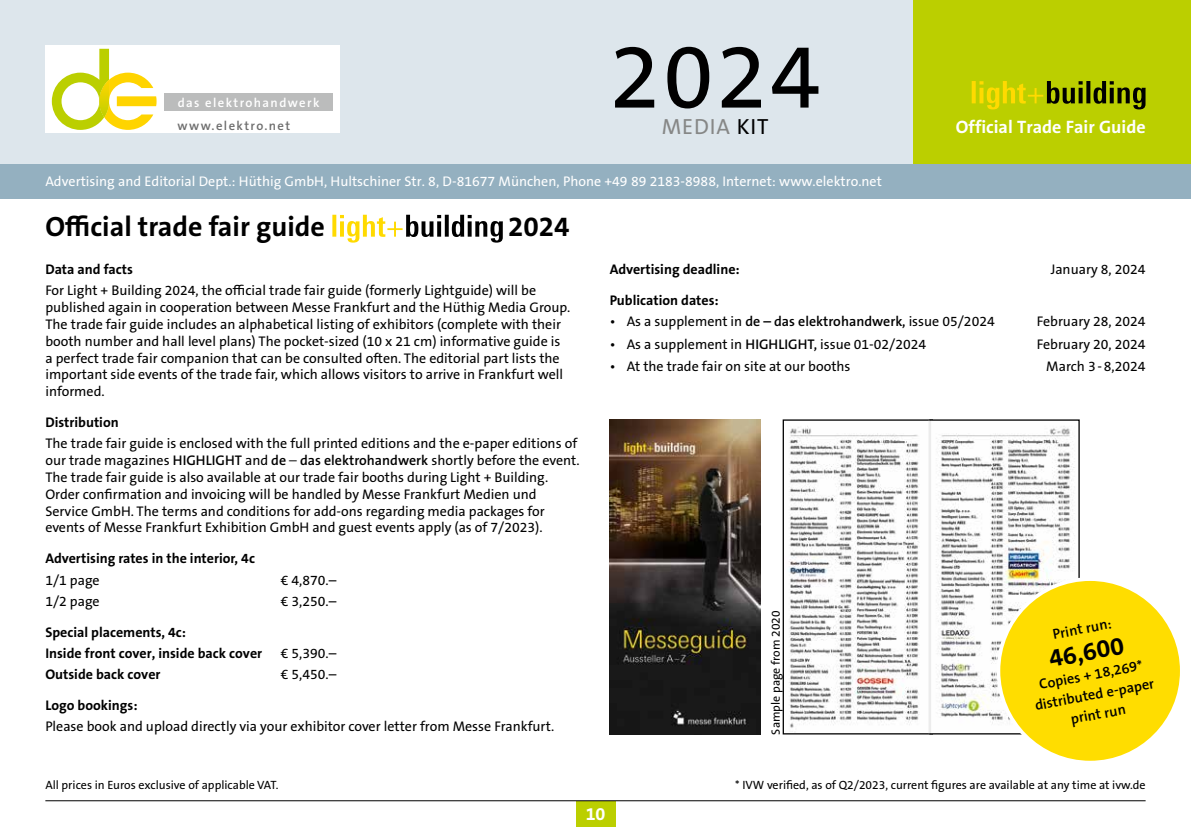
<style>
.page{position:relative;width:1191px;height:840px;background:#fff}
.page>*{position:absolute;margin:0;border:0;box-sizing:border-box;transform-origin:0 0}
.t1{font:92px "The Sans Os F";color:#000}
.t2{font:700 28px "The Sans Os F";color:#000}
.t3{font:700 25.2px "The Sans Os F";color:#000}
.t4{font:22px "The Sans Os F";letter-spacing:.04em;color:#868786}
.t5{font:700 18px "The Sans Os F";color:#fff}
.t6{font:600 14.4px/19.8px "The Sans Os F";color:#000;text-align:center}
.t7{font:14px/16.8px "The Sans Os F";color:#000}
.t8{font:700 14px/21px "The Sans Os F";color:#000}
.t9{font:14px "The Sans Os F";color:#fff}
.t10{font:600 12.8px "The Sans Os F";letter-spacing:.11em;color:#fff}
.t11{font:600 12.8px "The Sans Os F";letter-spacing:.11em;color:#6e6e6e}
.t12{font:12px "The Sans Os F";color:#000}
.s1{color:#000}
.s2{font-weight:600}
.s3{font-weight:300}
</style>
<div class="page">
<div style="left:0;top:0;width:1191px;height:164px;background:#dde6ec"></div>
<div style="left:913px;top:0;width:278px;height:198px;background:#bbcf00"></div>
<div style="left:575px;top:800px;width:40px;height:25px;background:#bbcf00"></div>
<hr style="left:45px;top:799px;width:1100px;height:1px;background:#000">
<div style="left:0;top:164px;width:1191px;height:34px;background:#94b0c0"></div>
<div style="left:45px;top:45px;width:295px;height:88px;background:#fff"></div>
<div style="left:164px;top:93px;width:169px;height:17px;background:#bbbcbc"></div>
<svg style="left:52px;top:49px;width:105px;height:81px"></svg>
<svg style="left:332px;top:214px;width:171px;height:28px"></svg>
<img style="left:609px;top:419px;width:151px;height:315px">
<img style="left:789px;top:426px;width:131px;height:302px">
<div style="left:782px;top:419px;width:151px;height:315px;border:1px solid #000"></div>
<svg style="left:931px;top:421px;width:144px;height:311px"></svg>
<hr style="left:928px;top:420px;width:3px;height:312px;background:#ececec">
<div style="left:998px;top:578px;width:183px;height:184px;background:#fd0;border-radius:50%"></div>
<div style="left:996px;top:577px;width:187px;height:187px;border:4px solid #fff;border-radius:50%"></div>
<svg style="left:971px;top:81px;width:174px;height:28px"></svg>
<h1 class="t1" style="left:609px;top:17px;width:212px">2024</h1>
<h3 class="t4" style="left:662px;top:112px;width:108px">MEDIA <span class="s1">KIT</span></h3>
<p class="t10" style="left:178px;top:94px;width:143px">das elektrohandwerk</p>
<p class="t11" style="left:178px;top:117px;width:114px">www.elektro.net</p>
<p class="t5" style="left:956px;top:116px;width:191px">Official Trade Fair Guide</p>
<p class="t9" style="left:45px;top:172px;width:838px">Advertising and Editorial Dept.: Hüthig GmbH, Hultschiner Str. 8, D-81677 München, Phone +49 89 2183-8988, Internet: www.elektro.net</p>
<h2 class="t2" style="left:45px;top:209px;width:281px">Official trade fair guide</h2>
<h2 class="t2" style="left:508px;top:209px;width:63px">2024</h2>
<p class="t8" style="left:45px;top:259px;width:89px">Data and facts</p>
<p class="t7" style="left:45px;top:282px;width:526px">For Light + Building 2024, the official trade fair guide (formerly Lightguide) will be published again in cooperation between Messe Frankfurt and the Hüthig Media Group.<br>The trade fair guide includes an alphabetical listing of exhibitors (complete with their booth number and hall level plans) The pocket-sized (10 x 21 cm) informative guide is a perfect trade fair companion that can be consulted often. The editorial part lists the important side events of the trade fair, which allows visitors to arrive in Frankfurt well informed.</p>
<p class="t8" style="left:45px;top:412px;width:75px">Distribution</p>
<p class="t7" style="left:45px;top:435px;width:536px">The trade fair guide is enclosed with the full printed editions and the e-paper editions of our trade magazines <span class="s2">HIGHLIGHT</span> and <span class="s2">de</span> <span class="s3">–</span> <span class="s2">das elektrohandwerk</span> shortly before the event.<br>The trade fair guide is also available at our trade fair booths during Light + Building.<br>Order confirmation and invoicing will be handled by Messe Frankfurt Medien und Service GmbH. The terms and conditions for add-ons regarding media packages for events of Messe Frankfurt Exhibition GmbH and guest events apply (as of 7/2023).</p>
<p class="t8" style="left:45px;top:548px;width:211px">Advertising rates in the interior, 4c</p>
<p class="t7" style="left:45px;top:571px;width:56px">1/1 page</p>
<p class="t7" style="left:281px;top:571px;width:57px">€ 4,870.–</p>
<p class="t7" style="left:45px;top:592px;width:56px">1/2 page</p>
<p class="t7" style="left:281px;top:592px;width:57px">€ 3,250.–</p>
<p class="t8" style="left:45px;top:621px;width:218px">Special placements, 4c:<br>Inside front cover, inside back cover</p>
<p class="t7" style="left:281px;top:644px;width:57px">€ 5,390.–</p>
<p class="t8" style="left:45px;top:663px;width:117px">Outside back cover</p>
<p class="t7" style="left:281px;top:665px;width:57px">€ 5,450.–</p>
<p class="t8" style="left:45px;top:694px;width:94px">Logo bookings:</p>
<p class="t7" style="left:45px;top:717px;width:510px">Please book and upload directly via your exhibitor cover letter from Messe Frankfurt.</p>
<p class="t8" style="left:609px;top:259px;width:131px">Advertising deadline:</p>
<p class="t7" style="left:1050px;top:261px;width:96px">January 8, 2024</p>
<p class="t8" style="left:609px;top:290px;width:110px">Publication dates:</p>
<p class="t7" style="left:609px;top:313px;width:386px">• As a supplement in <span class="s2">de – das elektrohandwerk,</span> issue 05/2024</p>
<p class="t7" style="left:1036px;top:313px;width:110px">February 28, 2024</p>
<p class="t7" style="left:609px;top:335px;width:318px">• As a supplement in <span class="s2">HIGHLIGHT,</span> issue 01-02/2024</p>
<p class="t7" style="left:1036px;top:335px;width:110px">February 20, 2024</p>
<p class="t7" style="left:609px;top:358px;width:242px">• At the trade fair on site at our booths</p>
<p class="t7" style="left:1046px;top:358px;width:101px">March 3-8,2024</p>
<p class="t12" style="left:768px;top:734px;width:125px;rotate:-90deg">Sample page from 2020</p>
<p class="t6" style="left:1051px;top:624px;width:61px;rotate:-11deg">Print run:</p>
<h3 class="t3" style="left:1046px;top:642px;width:77px;rotate:-11deg">46,600</h3>
<p class="t6" style="left:1029px;top:676px;width:123px;rotate:-11deg">Copies + 18,269* distributed e-paper print run</p>
<p class="t12" style="left:45px;top:776px;width:235px">All prices in Euros exclusive of applicable VAT.</p>
<p class="t5" style="left:586px;top:802px;width:21px">10</p>
<p class="t12" style="left:735px;top:776px;width:412px">* IVW verified, as of Q2/2023, current figures are available at any time at ivw.de</p>
</div>
